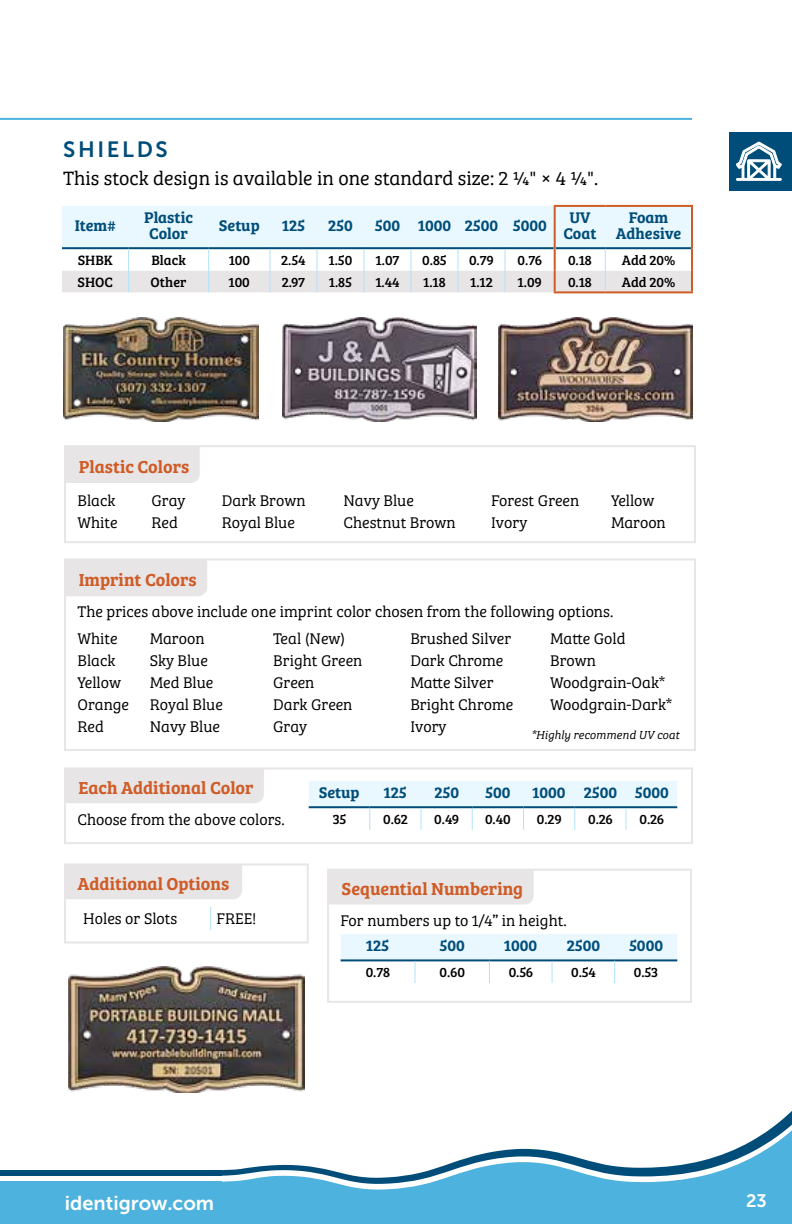
<style>
.page{position:relative;width:792px;height:1224px;background:#fff}
.page>*{position:absolute;margin:0;border:0;box-sizing:border-box;transform-origin:0 0}
.t1{font:22px "Museo Sans 700";letter-spacing:.12em;color:#004d7a}
.t2{font:20px "Bree Serif Lt";color:#000}
.t3{font:20px "Museo Sans 700";color:#fff}
.t4{font:18px "Bree Serif Sb";color:#cf5c27}
.t5{font:18px "Museo Sans 700";color:#fff}
.t6{font:16px/22px "Bree Serif Lt";color:#000}
.t7{font:16px/16px "Bree Serif Sb";color:#004d7a;text-align:center}
.t8{font:14px "Bree Serif";color:#000}
.t9{font:italic 12px "Bree Serif Lt";color:#000}
</style>
<div class="page">
<svg style="left:62px;top:206px;width:629px;height:86px"></svg>
<hr style="left:554px;top:205px;width:51px;height:2px;background:#cf5c27">
<hr style="left:554px;top:207px;width:2px;height:41px;background:#cf5c27">
<hr style="left:605px;top:205px;width:88px;height:2px;background:#cf5c27">
<hr style="left:691px;top:207px;width:2px;height:41px;background:#cf5c27">
<hr style="left:554px;top:248px;width:2px;height:23px;background:#cf5c27">
<hr style="left:691px;top:248px;width:2px;height:23px;background:#cf5c27">
<hr style="left:554px;top:271px;width:2px;height:20px;background:#cf5c27">
<hr style="left:691px;top:271px;width:2px;height:20px;background:#cf5c27">
<hr style="left:554px;top:291px;width:51px;height:2px;background:#cf5c27">
<hr style="left:605px;top:291px;width:88px;height:2px;background:#cf5c27">
<div style="left:67px;top:866px;width:175px;height:33px;background:#e8e5e6"></div>
<svg style="left:210px;top:907px;width:1px;height:23px"></svg>
<div style="left:64px;top:863px;width:245px;height:80px;border:2px solid #e8e5e6"></div>
<div style="left:67px;top:448px;width:133px;height:35px;background:#e8e5e6"></div>
<div style="left:64px;top:445px;width:632px;height:98px;border:2px solid #e8e5e6"></div>
<div style="left:67px;top:561px;width:140px;height:35px;background:#e8e5e6"></div>
<div style="left:64px;top:558px;width:632px;height:193px;border:2px solid #e8e5e6"></div>
<div style="left:67px;top:770px;width:197px;height:33px;background:#e8e5e6"></div>
<div style="left:64px;top:767px;width:629px;height:77px;border:2px solid #e8e5e6"></div>
<svg style="left:309px;top:781px;width:368px;height:49px"></svg>
<div style="left:330px;top:872px;width:204px;height:33px;background:#e8e5e6"></div>
<svg style="left:341px;top:934px;width:336px;height:49px"></svg>
<div style="left:327px;top:869px;width:365px;height:134px;border:2px solid #e8e5e6"></div>
<div style="left:730px;top:132px;width:62px;height:59px;background:#004d7a"></div>
<svg style="left:736px;top:141px;width:46px;height:40px"></svg>
<hr style="left:0;top:118px;width:692px;height:2px;background:#4db2de">
<img style="left:64px;top:317px;width:194px;height:104px">
<img style="left:282px;top:317px;width:194px;height:104px">
<img style="left:499px;top:317px;width:194px;height:104px">
<img style="left:68px;top:966px;width:237px;height:126px">
<div style="left:222px;top:1184px;width:570px;height:40px;background:#4db2de"></div>
<div style="left:0;top:1182px;width:222px;height:42px;background:#4db2de"></div>
<svg style="left:181px;top:1092px;width:611px;height:92px"></svg>
<div style="left:0;top:1171px;width:222px;height:5px;background:#004d7a"></div>
<h1 class="t1" style="left:63px;top:137px;width:106px">SHIELDS</h1>
<p class="t2" style="left:63px;top:164px;width:537px">This stock design is available in one standard size: 2 1/4" × 4 1/4".</p>
<p class="t7" style="left:75px;top:217px;width:43px">Item#</p>
<p class="t7" style="left:144px;top:209px;width:51px">Plastic<br>Color</p>
<p class="t7" style="left:219px;top:217px;width:42px">Setup</p>
<p class="t7" style="left:282px;top:217px;width:25px">125</p>
<p class="t7" style="left:328px;top:217px;width:26px">250</p>
<p class="t7" style="left:375px;top:217px;width:174px">500 1000 2500 5000</p>
<p class="t7" style="left:563px;top:209px;width:35px">UV<br>Coat</p>
<p class="t7" style="left:616px;top:209px;width:67px">Foam<br>Adhesive</p>
<p class="t8" style="left:78px;top:250px;width:37px">SHBK</p>
<p class="t8" style="left:151px;top:250px;width:36px">Black</p>
<p class="t8" style="left:229px;top:250px;width:23px">100</p>
<p class="t8" style="left:281px;top:250px;width:26px">2.54</p>
<p class="t8" style="left:329px;top:250px;width:25px">1.50</p>
<p class="t8" style="left:376px;top:250px;width:25px">1.07</p>
<p class="t8" style="left:422px;top:250px;width:26px">0.85</p>
<p class="t8" style="left:469px;top:250px;width:26px">0.79</p>
<p class="t8" style="left:518px;top:250px;width:26px">0.76</p>
<p class="t8" style="left:568px;top:250px;width:25px">0.18</p>
<p class="t8" style="left:622px;top:250px;width:55px">Add 20%</p>
<p class="t8" style="left:78px;top:271px;width:37px">SHOC</p>
<p class="t8" style="left:151px;top:271px;width:37px">Other</p>
<p class="t8" style="left:229px;top:271px;width:23px">100</p>
<p class="t8" style="left:282px;top:271px;width:25px">2.97</p>
<p class="t8" style="left:329px;top:271px;width:25px">1.85</p>
<p class="t8" style="left:375px;top:271px;width:26px">1.44</p>
<p class="t8" style="left:423px;top:271px;width:24px">1.18</p>
<p class="t8" style="left:470px;top:271px;width:24px">1.12</p>
<p class="t8" style="left:518px;top:271px;width:26px">1.09</p>
<p class="t8" style="left:568px;top:271px;width:25px">0.18</p>
<p class="t8" style="left:622px;top:271px;width:55px">Add 20%</p>
<p class="t4" style="left:79px;top:453px;width:112px">Plastic Colors</p>
<p class="t6" style="left:78px;top:488px;width:42px">Black<br>White</p>
<p class="t6" style="left:152px;top:488px;width:36px">Gray<br>Red</p>
<p class="t6" style="left:222px;top:488px;width:85px">Dark Brown<br>Royal Blue</p>
<p class="t6" style="left:344px;top:488px;width:114px">Navy Blue<br>Chestnut Brown</p>
<p class="t6" style="left:491px;top:488px;width:90px">Forest Green<br>Ivory</p>
<p class="t6" style="left:611px;top:488px;width:56px">Yellow<br>Maroon</p>
<p class="t4" style="left:79px;top:566px;width:120px">Imprint Colors</p>
<p class="t6" style="left:78px;top:600px;width:537px">The prices above include one imprint color chosen from the following options.</p>
<p class="t6" style="left:78px;top:627px;width:53px">White<br>Black<br>Yellow<br>Orange<br>Red</p>
<p class="t6" style="left:150px;top:627px;width:75px">Maroon<br>Sky Blue<br>Med Blue<br>Royal Blue<br>Navy Blue</p>
<p class="t6" style="left:273px;top:627px;width:91px">Teal (New)<br>Bright Green<br>Green<br>Dark Green<br>Gray</p>
<p class="t6" style="left:410px;top:627px;width:105px">Brushed Silver<br>Dark Chrome<br>Matte Silver<br>Bright Chrome<br>Ivory</p>
<p class="t6" style="left:550px;top:627px;width:124px">Matte Gold<br>Brown<br>Woodgrain-Oak*<br>Woodgrain-Dark*</p>
<p class="t9" style="left:531px;top:726px;width:150px">*Highly recommend UV coat</p>
<p class="t4" style="left:79px;top:774px;width:177px">Each Additional Color</p>
<p class="t6" style="left:78px;top:808px;width:209px">Choose from the above colors.</p>
<p class="t4" style="left:77px;top:870px;width:153px">Additional Options</p>
<p class="t6" style="left:83px;top:907px;width:96px">Holes or Slots</p>
<p class="t6" style="left:216px;top:907px;width:42px">FREE!</p>
<p class="t7" style="left:319px;top:784px;width:42px">Setup</p>
<p class="t7" style="left:383px;top:784px;width:25px">125</p>
<p class="t7" style="left:434px;top:784px;width:26px">250</p>
<p class="t7" style="left:485px;top:784px;width:27px">500</p>
<p class="t7" style="left:532px;top:784px;width:138px">1000 2500 5000</p>
<p class="t8" style="left:333px;top:809px;width:15px">35</p>
<p class="t8" style="left:383px;top:809px;width:26px">0.62</p>
<p class="t8" style="left:434px;top:809px;width:26px">0.49</p>
<p class="t8" style="left:485px;top:809px;width:27px">0.40</p>
<p class="t8" style="left:537px;top:809px;width:26px">0.29</p>
<p class="t8" style="left:588px;top:809px;width:26px">0.26</p>
<p class="t8" style="left:639px;top:809px;width:26px">0.26</p>
<p class="t4" style="left:342px;top:875px;width:183px">Sequential Numbering</p>
<p class="t6" style="left:341px;top:909px;width:228px">For numbers up to 1/4” in height.</p>
<p class="t7" style="left:366px;top:937px;width:25px">125</p>
<p class="t7" style="left:440px;top:937px;width:27px">500</p>
<p class="t7" style="left:504px;top:937px;width:35px">1000</p>
<p class="t7" style="left:567px;top:937px;width:35px">2500</p>
<p class="t7" style="left:629px;top:937px;width:36px">5000</p>
<p class="t8" style="left:366px;top:962px;width:26px">0.78</p>
<p class="t8" style="left:439px;top:962px;width:27px">0.60</p>
<p class="t8" style="left:509px;top:962px;width:26px">0.56</p>
<p class="t8" style="left:571px;top:962px;width:26px">0.54</p>
<p class="t8" style="left:634px;top:962px;width:26px">0.53</p>
<p class="t3" style="left:65px;top:1192px;width:151px">identigrow.com</p>
<p class="t5" style="left:746px;top:1191px;width:22px">23</p>
</div>
